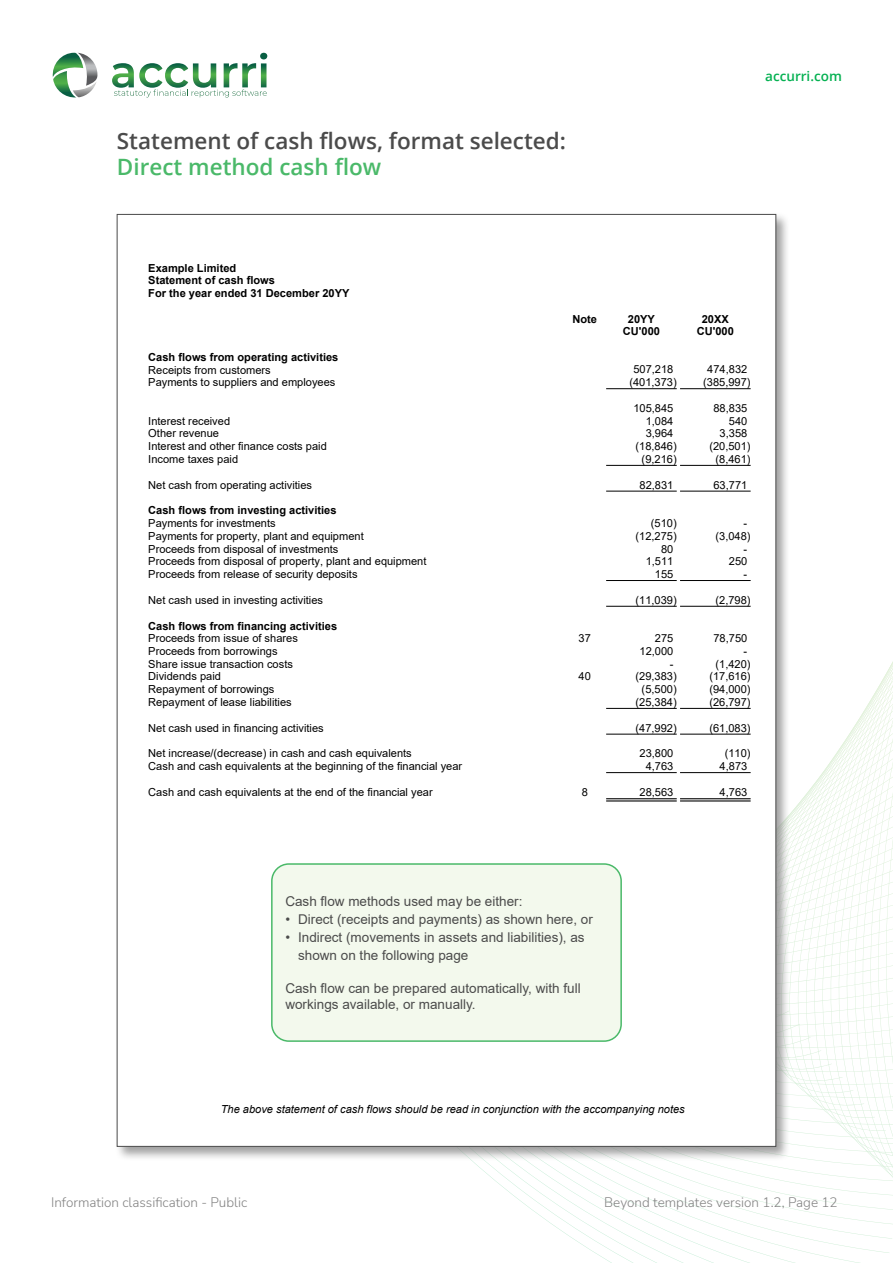
<style>
.page{position:relative;width:893px;height:1263px;background:#fff}
.page>*{position:absolute;margin:0;border:0;box-sizing:border-box;transform-origin:0 0}
.t1{font:600 22.5px "Open Sans";color:#4b4b4b}
.t2{font:600 22.5px "Open Sans";color:#4ab969}
.t3{font:13.5px/18px "Arial";color:#4b4b4b}
.t4{font:300 13.5px "Nunito Sans";color:#828282}
.t5{font:600 13.5px "Open Sans";color:#05b152}
.t6{font:11.1px/12.8px "Arial";color:#000}
.t7{font:700 11.1px/12.8px "Arial";color:#000}
.t8{font:italic 11.1px "Arial";color:#000}
</style>
<div class="page">
<svg style="left:791px;top:805px;width:6px;height:315px"></svg>
<svg style="left:797px;top:796px;width:8px;height:338px"></svg>
<svg style="left:805px;top:784px;width:9px;height:363px"></svg>
<svg style="left:814px;top:772px;width:9px;height:403px"></svg>
<svg style="left:823px;top:762px;width:7px;height:427px"></svg>
<svg style="left:830px;top:751px;width:8px;height:453px"></svg>
<svg style="left:838px;top:739px;width:8px;height:480px"></svg>
<svg style="left:846px;top:661px;width:47px;height:602px"></svg>
<svg style="left:112px;top:53px;width:155px;height:44px"></svg>
<svg style="left:52px;top:53px;width:46px;height:45px"></svg>
<div style="left:115px;top:212px;width:676px;height:949px;background:#828282;opacity:.75"></div>
<div style="left:117px;top:214px;width:659px;height:932px;background:#fff"></div>
<hr style="left:606px;top:388px;width:71px;height:1px;background:#000">
<hr style="left:680px;top:388px;width:71px;height:1px;background:#000">
<hr style="left:606px;top:465px;width:71px;height:1px;background:#000">
<hr style="left:680px;top:465px;width:71px;height:1px;background:#000">
<hr style="left:606px;top:491px;width:71px;height:1px;background:#000">
<hr style="left:680px;top:491px;width:71px;height:1px;background:#000">
<hr style="left:606px;top:580px;width:71px;height:1px;background:#000">
<hr style="left:680px;top:580px;width:71px;height:1px;background:#000">
<hr style="left:606px;top:606px;width:71px;height:1px;background:#000">
<hr style="left:680px;top:606px;width:71px;height:1px;background:#000">
<hr style="left:606px;top:708px;width:71px;height:1px;background:#000">
<hr style="left:680px;top:708px;width:71px;height:1px;background:#000">
<hr style="left:606px;top:734px;width:71px;height:1px;background:#000">
<hr style="left:680px;top:734px;width:71px;height:1px;background:#000">
<hr style="left:606px;top:772px;width:71px;height:1px;background:#000">
<hr style="left:680px;top:772px;width:71px;height:1px;background:#000">
<hr style="left:606px;top:800px;width:71px;height:1px;background:#000">
<hr style="left:606px;top:798px;width:71px;height:1px;background:#000">
<hr style="left:680px;top:800px;width:71px;height:1px;background:#000">
<hr style="left:680px;top:798px;width:71px;height:1px;background:#000">
<div style="left:272px;top:864px;width:349px;height:177px;background:#f3f9ed;border-radius:17px"></div>
<div style="left:271px;top:863px;width:351px;height:179px;border:2px solid #4ab969;border-radius:17px"></div>
<h1 class="t1" style="left:117px;top:125px;width:451px">Statement of cash flows, format selected:</h1>
<h1 class="t2" style="left:117px;top:151px;width:266px">Direct method cash flow</h1>
<p class="t5" style="left:765px;top:67px;width:78px">accurri.com</p>
<p class="t7" style="left:148px;top:261px;width:203px">Example Limited<br>Statement of cash flows<br>For the year ended 31 December 20YY</p>
<p class="t7" style="left:572px;top:312px;width:26px">Note</p>
<p class="t7" style="left:628px;top:312px;width:29px">20YY</p>
<p class="t7" style="left:702px;top:312px;width:29px">20XX</p>
<p class="t7" style="left:623px;top:325px;width:39px">CU'000</p>
<p class="t7" style="left:697px;top:325px;width:39px">CU'000</p>
<p class="t7" style="left:148px;top:351px;width:192px">Cash flows from operating activities</p>
<p class="t6" style="left:148px;top:363px;width:189px">Receipts from customers<br>Payments to suppliers and employees</p>
<p class="t6" style="left:148px;top:414px;width:180px">Interest received<br>Other revenue<br>Interest and other finance costs paid<br>Income taxes paid</p>
<p class="t6" style="left:148px;top:478px;width:165px">Net cash from operating activities</p>
<p class="t7" style="left:148px;top:504px;width:190px">Cash flows from investing activities</p>
<p class="t6" style="left:148px;top:517px;width:280px">Payments for investments<br>Payments for property, plant and equipment<br>Proceeds from disposal of investments<br>Proceeds from disposal of property, plant and equipment Proceeds from release of security deposits</p>
<p class="t6" style="left:148px;top:593px;width:176px">Net cash used in investing activities</p>
<p class="t7" style="left:148px;top:619px;width:190px">Cash flows from financing activities</p>
<p class="t6" style="left:148px;top:632px;width:151px">Proceeds from issue of shares<br>Proceeds from borrowings<br>Share issue transaction costs<br>Dividends paid<br>Repayment of borrowings<br>Repayment of lease liabilities</p>
<p class="t6" style="left:148px;top:721px;width:177px">Net cash used in financing activities</p>
<p class="t6" style="left:148px;top:747px;width:315px">Net increase/(decrease) in cash and cash equivalents<br>Cash and cash equivalents at the beginning of the financial year</p>
<p class="t6" style="left:148px;top:785px;width:286px">Cash and cash equivalents at the end of the financial year</p>
<p class="t6" style="left:582px;top:785px;width:8px">8</p>
<p class="t6" style="left:639px;top:785px;width:35px">28,563</p>
<p class="t6" style="left:720px;top:785px;width:29px">4,763</p>
<p class="t6" style="left:633px;top:363px;width:42px">507,218</p>
<p class="t6" style="left:707px;top:363px;width:42px">474,832</p>
<p class="t6" style="left:629px;top:376px;width:49px">(401,373)</p>
<p class="t6" style="left:703px;top:376px;width:49px">(385,997)</p>
<p class="t6" style="left:633px;top:402px;width:42px">105,845</p>
<p class="t6" style="left:713px;top:402px;width:35px">88,835</p>
<p class="t6" style="left:646px;top:414px;width:29px">1,084</p>
<p class="t6" style="left:729px;top:414px;width:20px">540</p>
<p class="t6" style="left:646px;top:427px;width:29px">3,964</p>
<p class="t6" style="left:720px;top:427px;width:29px">3,358</p>
<p class="t6" style="left:635px;top:440px;width:43px">(18,846)</p>
<p class="t6" style="left:709px;top:440px;width:43px">(20,501)</p>
<p class="t6" style="left:642px;top:452px;width:37px">(9,216)</p>
<p class="t6" style="left:715px;top:452px;width:37px">(8,461)</p>
<p class="t6" style="left:639px;top:478px;width:35px">82,831</p>
<p class="t6" style="left:713px;top:478px;width:35px">63,771</p>
<p class="t6" style="left:651px;top:517px;width:27px">(510)</p>
<p class="t6" style="left:744px;top:517px;width:5px">-</p>
<p class="t6" style="left:635px;top:529px;width:43px">(12,275)</p>
<p class="t6" style="left:715px;top:529px;width:37px">(3,048)</p>
<p class="t6" style="left:661px;top:542px;width:14px">80</p>
<p class="t6" style="left:744px;top:542px;width:5px">-</p>
<p class="t6" style="left:646px;top:555px;width:29px">1,511</p>
<p class="t6" style="left:729px;top:555px;width:20px">250</p>
<p class="t6" style="left:655px;top:568px;width:20px">155</p>
<p class="t6" style="left:744px;top:568px;width:5px">-</p>
<p class="t6" style="left:635px;top:593px;width:43px">(11,039)</p>
<p class="t6" style="left:715px;top:593px;width:37px">(2,798)</p>
<p class="t6" style="left:579px;top:632px;width:14px">37</p>
<p class="t6" style="left:655px;top:632px;width:20px">275</p>
<p class="t6" style="left:713px;top:632px;width:35px">78,750</p>
<p class="t6" style="left:639px;top:645px;width:35px">12,000</p>
<p class="t6" style="left:744px;top:645px;width:5px">-</p>
<p class="t6" style="left:670px;top:657px;width:5px">-</p>
<p class="t6" style="left:715px;top:657px;width:37px">(1,420)</p>
<p class="t6" style="left:579px;top:670px;width:14px">40</p>
<p class="t6" style="left:635px;top:670px;width:43px">(29,383)</p>
<p class="t6" style="left:709px;top:670px;width:43px">(17,616)</p>
<p class="t6" style="left:642px;top:683px;width:37px">(5,500)</p>
<p class="t6" style="left:709px;top:683px;width:43px">(94,000)</p>
<p class="t6" style="left:635px;top:695px;width:43px">(25,384)</p>
<p class="t6" style="left:709px;top:695px;width:43px">(26,797)</p>
<p class="t6" style="left:635px;top:721px;width:43px">(47,992)</p>
<p class="t6" style="left:709px;top:721px;width:43px">(61,083)</p>
<p class="t6" style="left:639px;top:747px;width:35px">23,800</p>
<p class="t6" style="left:725px;top:747px;width:27px">(110)</p>
<p class="t6" style="left:646px;top:760px;width:29px">4,763</p>
<p class="t6" style="left:720px;top:760px;width:29px">4,873</p>
<p class="t3" style="left:285px;top:892px;width:239px">Cash flow methods used may be either:</p>
<p class="t3" style="left:285px;top:910px;width:309px">• Direct (receipts and payments) as shown here, or</p>
<p class="t3" style="left:298px;top:928px;width:288px;text-indent:-13px">• Indirect (movements in assets and liabilities), as shown on the following page</p>
<p class="t3" style="left:285px;top:980px;width:297px;line-height:16.2px">Cash flow can be prepared automatically, with full workings available, or manually.</p>
<p class="t8" style="left:221px;top:1101px;width:466px">The above statement of cash flows should be read in conjunction with the accompanying notes</p>
<p class="t4" style="left:51px;top:1193px;width:198px">Information classification - Public</p>
<p class="t4" style="left:604px;top:1193px;width:235px">Beyond templates version 1.2, Page 12</p>
</div>
